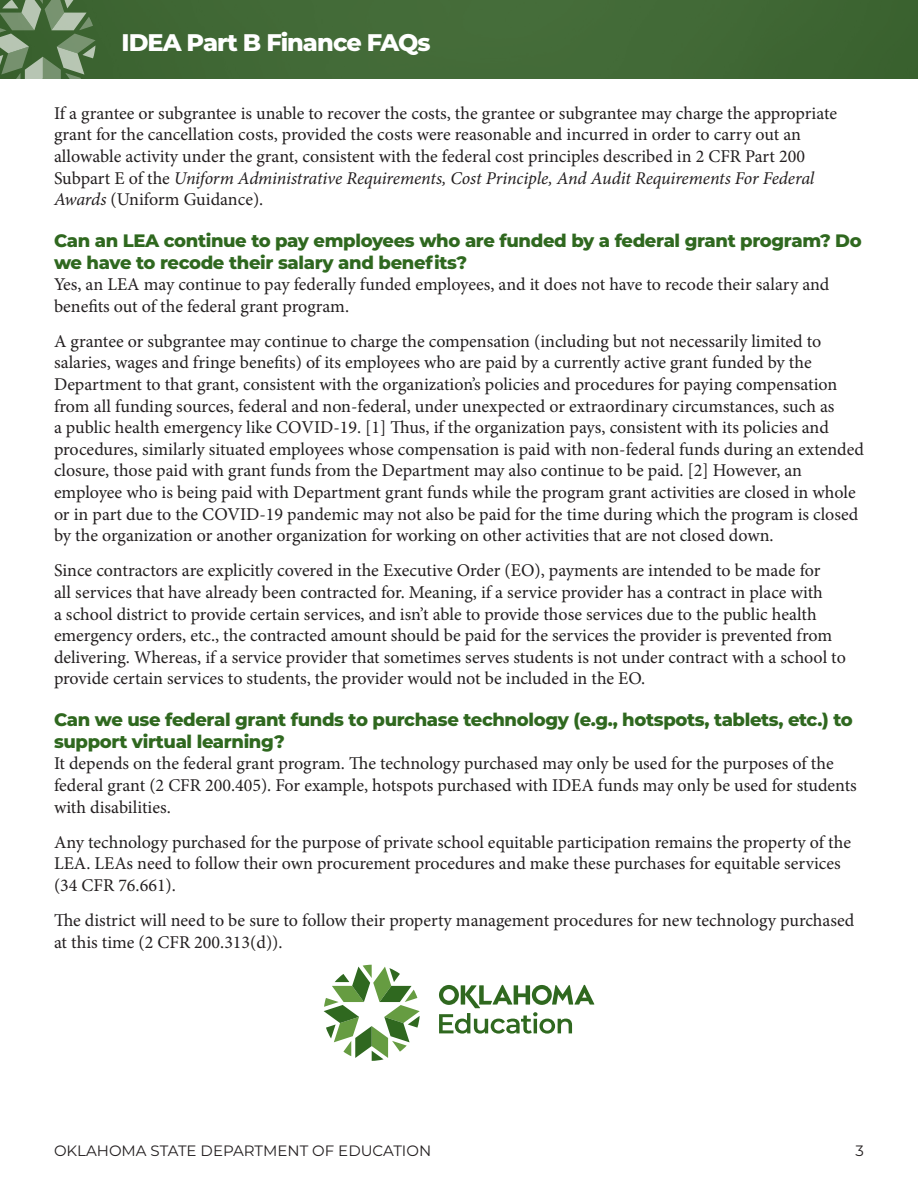
<style>
.page{position:relative;width:918px;height:1188px;background:#fff}
.page>*{position:absolute;margin:0;border:0;box-sizing:border-box;transform-origin:0 0}
.t1{font:800 24px "Montserrat";letter-spacing:-.04em;color:#fff}
.Body_Text{font:18px/21.6px "Minion Pro";color:#231f20}
.t2{font:800 18px/21.6px "Montserrat";letter-spacing:-.02em;color:#2f681f}
.t3{font:15px "Montserrat";color:#231f20}
.s1{font-style:italic}
</style>
<div class="page">
<div style="left:0;top:0;width:918px;height:79px;background:#426a37"></div>
<svg style="left:0;top:0;width:96px;height:79px"></svg>
<svg style="left:324px;top:965px;width:96px;height:96px"></svg>
<svg style="left:439px;top:985px;width:155px;height:49px"></svg>
<h1 class="t1" style="left:122px;top:25px;width:311px">IDEA Part B Finance FAQs</h1>
<p class="Body_Text" style="left:54px;top:102px;width:785px">If a grantee or subgrantee is unable to recover the costs, the grantee or subgrantee may charge the appropriate grant for the cancellation costs, provided the costs were reasonable and incurred in order to carry out an allowable activity under the grant, consistent with the federal cost principles described in 2 CFR Part 200<br>Subpart E of the <span class="s1">Uniform Administrative Requirements, Cost Principle, And Audit Requirements For Federal Awards</span> (Uniform Guidance).</p>
<h2 class="t2" style="left:54px;top:229px;width:809px">Can an LEA continue to pay employees who are funded by a federal grant program? Do we have to recode their salary and benefits?</h2>
<p class="Body_Text" style="left:54px;top:274px;width:777px">Yes, an LEA may continue to pay federally funded employees, and it does not have to recode their salary and benefits out of the federal grant program.</p>
<p class="Body_Text" style="left:54px;top:330px;width:811px">A grantee or subgrantee may continue to charge the compensation (including but not necessarily limited to salaries, wages and fringe benefits) of its employees who are paid by a currently active grant funded by the Department to that grant, consistent with the organization’s policies and procedures for paying compensation from all funding sources, federal and non-federal, under unexpected or extraordinary circumstances, such as<br>a public health emergency like COVID-19. [1] Thus, if the organization pays, consistent with its policies and procedures, similarly situated employees whose compensation is paid with non-federal funds during an extended closure, those paid with grant funds from the Department may also continue to be paid. [2] However, an employee who is being paid with Department grant funds while the program grant activities are closed in whole or in part due to the COVID-19 pandemic may not also be paid for the time during which the program is closed by the organization or another organization for working on other activities that are not closed down.</p>
<p class="Body_Text" style="left:54px;top:560px;width:793px">Since contractors are explicitly covered in the Executive Order (EO), payments are intended to be made for<br>all services that have already been contracted for. Meaning, if a service provider has a contract in place with<br>a school district to provide certain services, and isn’t able to provide those services due to the public health emergency orders, etc., the contracted amount should be paid for the services the provider is prevented from delivering. Whereas, if a service provider that sometimes serves students is not under contract with a school to provide certain services to students, the provider would not be included in the EO.</p>
<h2 class="t2" style="left:54px;top:708px;width:800px">Can we use federal grant funds to purchase technology (e.g., hotspots, tablets, etc.) to support virtual learning?</h2>
<p class="Body_Text" style="left:54px;top:753px;width:804px">It depends on the federal grant program. The technology purchased may only be used for the purposes of the federal grant (2 CFR 200.405). For example, hotspots purchased with IDEA funds may only be used for students with disabilities.</p>
<p class="Body_Text" style="left:54px;top:831px;width:799px">Any technology purchased for the purpose of private school equitable participation remains the property of the<br>LEA. LEAs need to follow their own procurement procedures and make these purchases for equitable services (34 CFR 76.661).</p>
<p class="Body_Text" style="left:54px;top:910px;width:802px">The district will need to be sure to follow their property management procedures for new technology purchased at this time (2 CFR 200.313(d)).</p>
<p class="t3" style="left:54px;top:1140px;width:379px">OKLAHOMA STATE DEPARTMENT OF EDUCATION</p>
<p class="t3" style="left:856px;top:1140px;width:10px">3</p>
</div>
